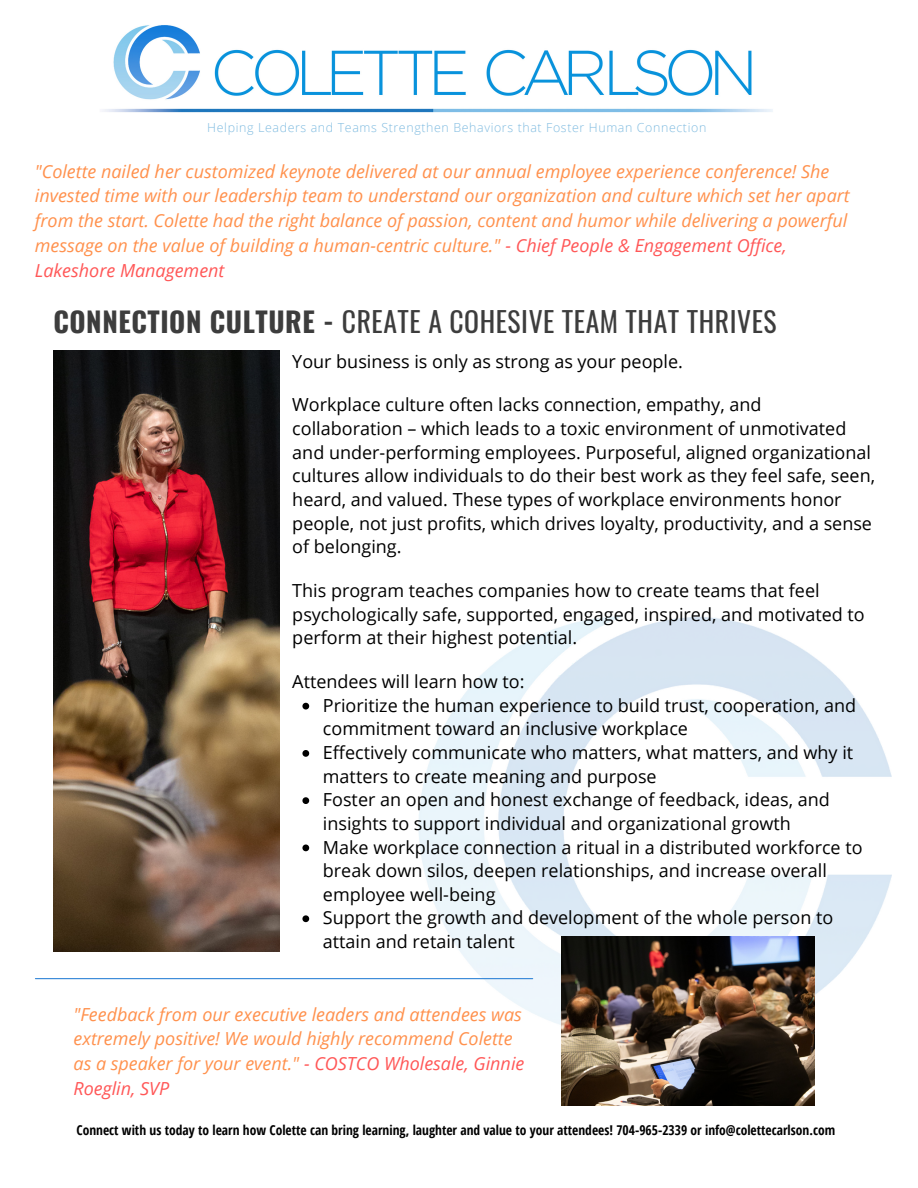
<style>
.page{position:relative;width:918px;height:1188px;background:#fff}
.page>*{position:absolute;margin:0;border:0;box-sizing:border-box;transform-origin:0 0}
.t1{font:27.75px "Oswald";letter-spacing:.02em;color:#3d3d3d}
.t2{font:18px/23.7px "Open Sans";color:#000}
.t3{font:italic 18px/24.8px "Open Sans";color:#ff914d}
.t4{font:700 13.5px "Open Sans Condensed";color:#000}
.t5{font:300 12.45px "Open Sans";letter-spacing:.05em;color:#7fbbe0}
.s1{color:#ff5757}
.s2{font-weight:700}
</style>
<div class="page">
<img style="left:419px;top:617px;width:472px;height:418px">
<img style="left:102px;top:25px;width:671px;height:88px">
<hr style="left:35px;top:978px;width:498px;height:1px;background:#3185d7">
<img style="left:53px;top:351px;width:227px;height:601px">
<svg style="left:302px;top:703px;width:7px;height:7px"></svg>
<svg style="left:302px;top:750px;width:7px;height:7px"></svg>
<svg style="left:302px;top:797px;width:7px;height:7px"></svg>
<svg style="left:302px;top:845px;width:7px;height:6px"></svg>
<svg style="left:302px;top:915px;width:7px;height:7px"></svg>
<img style="left:561px;top:936px;width:253px;height:169px">
<p class="t5" style="left:207px;top:119px;width:501px">Helping Leaders and Teams Strengthen Behaviors that Foster Human Connection</p>
<p class="t3" style="left:35px;top:158px;width:816px">"Colette nailed her customized keynote delivered at our annual employee experience conference! She invested time with our leadership team to understand our organization and culture which set her apart from the start. Colette had the right balance of passion, content and humor while delivering a powerful message on the value of building a human-centric culture." <span class="s1">- Chief People &amp; Engagement Office, Lakeshore Management</span></p>
<p class="t1" style="left:53px;top:300px;width:725px"><span class="s2">CONNECTION CULTURE -</span> CREATE A COHESIVE TEAM THAT THRIVES</p>
<p class="t2" style="left:292px;top:349px;width:392px">Your business is only as strong as your people.</p>
<p class="t2" style="left:292px;top:393px;width:584px">Workplace culture often lacks connection, empathy, and collaboration – which leads to a toxic environment of unmotivated and under-performing employees. Purposeful, aligned organizational cultures allow individuals to do their best work as they feel safe, seen, heard, and valued. These types of workplace environments honor people, not just profits, which drives loyalty, productivity, and a sense of belonging.</p>
<p class="t2" style="left:292px;top:578px;width:574px">This program teaches companies how to create teams that feel psychologically safe, supported, engaged, inspired, and motivated to perform at their highest potential.</p>
<p class="t2" style="left:292px;top:669px;width:234px">Attendees will learn how to:</p>
<p class="t2" style="left:323px;top:693px;width:535px">Prioritize the human experience to build trust, cooperation, and commitment toward an inclusive workplace</p>
<p class="t2" style="left:323px;top:740px;width:532px">Effectively communicate who matters, what matters, and why it matters to create meaning and purpose</p>
<p class="t2" style="left:323px;top:787px;width:509px">Foster an open and honest exchange of feedback, ideas, and insights to support individual and organizational growth</p>
<p class="t2" style="left:323px;top:835px;width:541px">Make workplace connection a ritual in a distributed workforce to break down silos, deepen relationships, and increase overall employee well-being</p>
<p class="t2" style="left:323px;top:906px;width:512px">Support the growth and development of the whole person to attain and retain talent</p>
<p class="t3" style="left:74px;top:1001px;width:452px">"Feedback from our executive leaders and attendees was extremely positive! We would highly recommend Colette as a speaker for your event." <span class="s1">- COSTCO Wholesale, Ginnie Roeglin, SVP</span></p>
<p class="t4" style="left:76px;top:1120px;width:760px">Connect with us today to learn how Colette can bring learning, laughter and value to your attendees! 704-965-2339 or info@colettecarlson.com</p>
</div>
